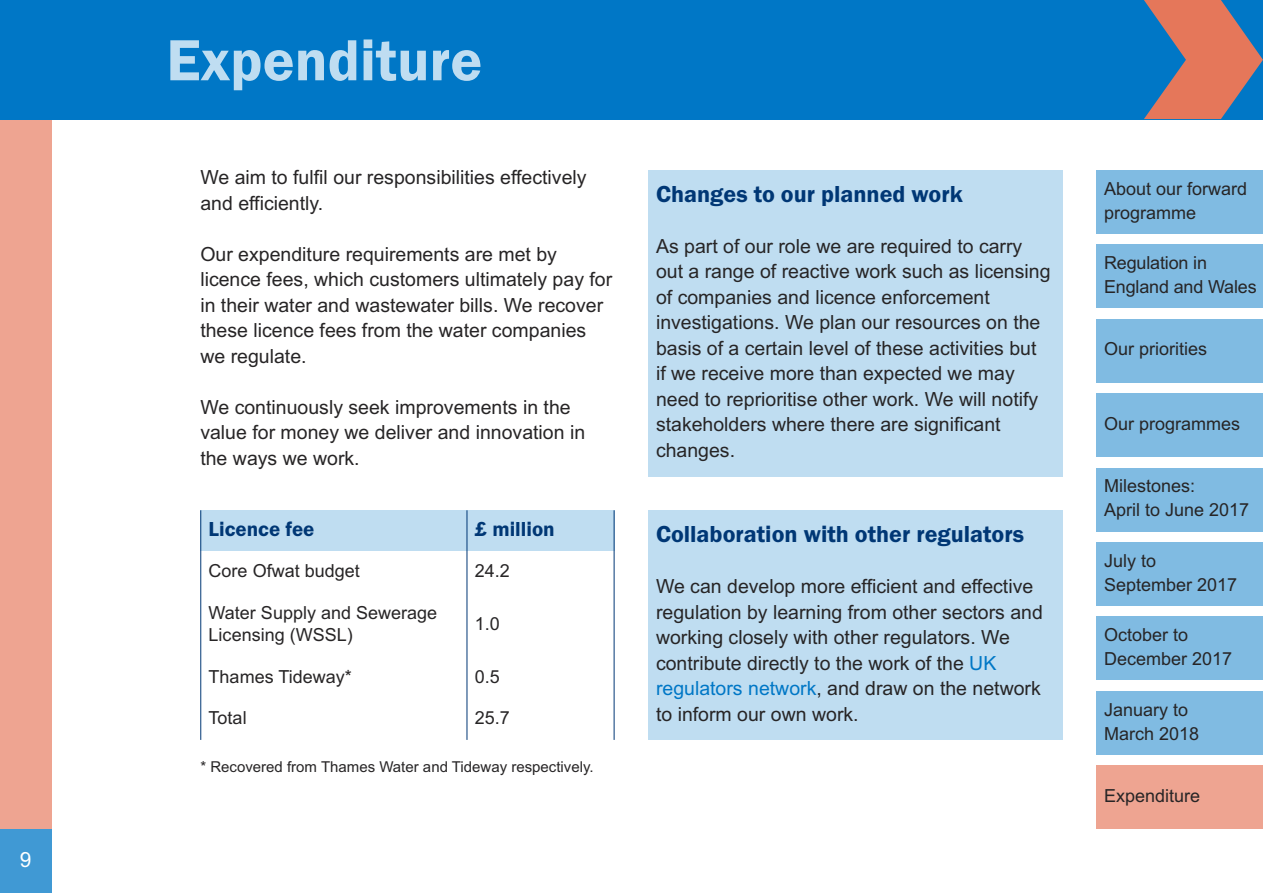
<style>
.page{position:relative;width:1263px;height:893px;background:#fff}
.page>*{position:absolute;margin:0;border:0;box-sizing:border-box;transform-origin:0 0}
.t1{font:600 60px "Franklin Gothic";color:#bfddf1}
.t2{font:600 24px "Franklin Gothic";color:#003775}
.t3{font:600 21px "Franklin Gothic";color:#003775}
.t4{font:21px "Arial";color:#fff}
.t5{font:19.5px/25.5px "Arial";color:#272526}
.t6{font:18px/24px "Arial";color:#272526}
.t7{font:15px "Arial";color:#272526}
.s1{color:#0077c6}
</style>
<div class="page">
<div style="left:0;top:0;width:51px;height:893px;background:#eea491"></div>
<div style="left:0;top:0;width:1263px;height:119px;background:#0077c6"></div>
<div style="left:1096px;top:170px;width:167px;height:64px;background:#80bbe2"></div>
<div style="left:1096px;top:244px;width:167px;height:64px;background:#80bbe2"></div>
<div style="left:1096px;top:319px;width:167px;height:64px;background:#80bbe2"></div>
<div style="left:1096px;top:393px;width:167px;height:64px;background:#80bbe2"></div>
<div style="left:1096px;top:468px;width:167px;height:63px;background:#80bbe2"></div>
<div style="left:1096px;top:542px;width:167px;height:64px;background:#80bbe2"></div>
<div style="left:1096px;top:617px;width:167px;height:63px;background:#80bbe2"></div>
<div style="left:1096px;top:691px;width:167px;height:64px;background:#80bbe2"></div>
<div style="left:1096px;top:765px;width:167px;height:64px;background:#eea491"></div>
<div style="left:648px;top:170px;width:414px;height:306px;background:#bfddf1"></div>
<div style="left:200px;top:510px;width:267px;height:42px;background:#bfddf1"></div>
<div style="left:467px;top:510px;width:147px;height:42px;background:#bfddf1"></div>
<hr style="left:200px;top:510px;width:1px;height:230px;background:#003775">
<hr style="left:467px;top:510px;width:1px;height:230px;background:#003775">
<hr style="left:614px;top:510px;width:1px;height:230px;background:#003775">
<div style="left:0;top:829px;width:51px;height:64px;background:#4099d4"></div>
<svg style="left:1144px;top:0;width:119px;height:119px"></svg>
<div style="left:648px;top:510px;width:414px;height:230px;background:#bfddf1"></div>
<p class="t4" style="left:20px;top:847px;width:13px">9</p>
<h1 class="t1" style="left:166px;top:24px;width:317px">Expenditure</h1>
<p class="t5" style="left:200px;top:165px;width:388px">We aim to fulfil our responsibilities effectively and efficiently.</p>
<p class="t5" style="left:200px;top:241px;width:413px">Our expenditure requirements are met by licence fees, which customers ultimately pay for in their water and wastewater bills. We recover these licence fees from the water companies we regulate.</p>
<p class="t5" style="left:200px;top:394px;width:386px">We continuously seek improvements in the value for money we deliver and innovation in the ways we work.</p>
<p class="t3" style="left:209px;top:517px;width:107px">Licence fee</p>
<p class="t3" style="left:475px;top:517px;width:81px">£ million</p>
<p class="t6" style="left:209px;top:559px;width:153px">Core Ofwat budget</p>
<p class="t6" style="left:475px;top:559px;width:37px">24.2</p>
<p class="t6" style="left:209px;top:602px;width:230px;line-height:21.6px">Water Supply and Sewerage<br>Licensing (WSSL)</p>
<p class="t6" style="left:475px;top:611px;width:27px">1.0</p>
<p class="t6" style="left:209px;top:664px;width:145px">Thames Tideway*</p>
<p class="t6" style="left:475px;top:664px;width:27px">0.5</p>
<p class="t6" style="left:209px;top:706px;width:40px">Total</p>
<p class="t6" style="left:475px;top:706px;width:37px">25.7</p>
<p class="t7" style="left:200px;top:758px;width:395px">* Recovered from Thames Water and Tideway respectively.</p>
<p class="t2" style="left:656px;top:180px;width:308px">Changes to our planned work</p>
<p class="t5" style="left:656px;top:233px;width:396px">As part of our role we are required to carry out a range of reactive work such as licensing of companies and licence enforcement investigations. We plan our resources on the basis of a certain level of these activities but if we receive more than expected we may need to reprioritise other work. We will notify stakeholders where there are significant changes.</p>
<p class="t2" style="left:656px;top:520px;width:370px">Collaboration with other regulators</p>
<p class="t5" style="left:656px;top:574px;width:388px">We can develop more efficient and effective regulation by learning from other sectors and working closely with other regulators. We contribute directly to the work of the <span class="s1">UK regulators network</span>, and draw on the network to inform our own work.</p>
<p class="t6" style="left:1104px;top:176px;width:145px">About our forward programme</p>
<p class="t6" style="left:1104px;top:251px;width:154px">Regulation in<br>England and Wales</p>
<p class="t6" style="left:1104px;top:337px;width:105px">Our priorities</p>
<p class="t6" style="left:1104px;top:412px;width:138px">Our programmes</p>
<p class="t6" style="left:1104px;top:474px;width:147px">Milestones:<br>April to June 2017</p>
<p class="t6" style="left:1104px;top:548px;width:135px">July to<br>September 2017</p>
<p class="t6" style="left:1104px;top:623px;width:130px">October to<br>December 2017</p>
<p class="t6" style="left:1104px;top:697px;width:97px">January to<br>March 2018</p>
<p class="t6" style="left:1104px;top:784px;width:98px">Expenditure</p>
</div>
